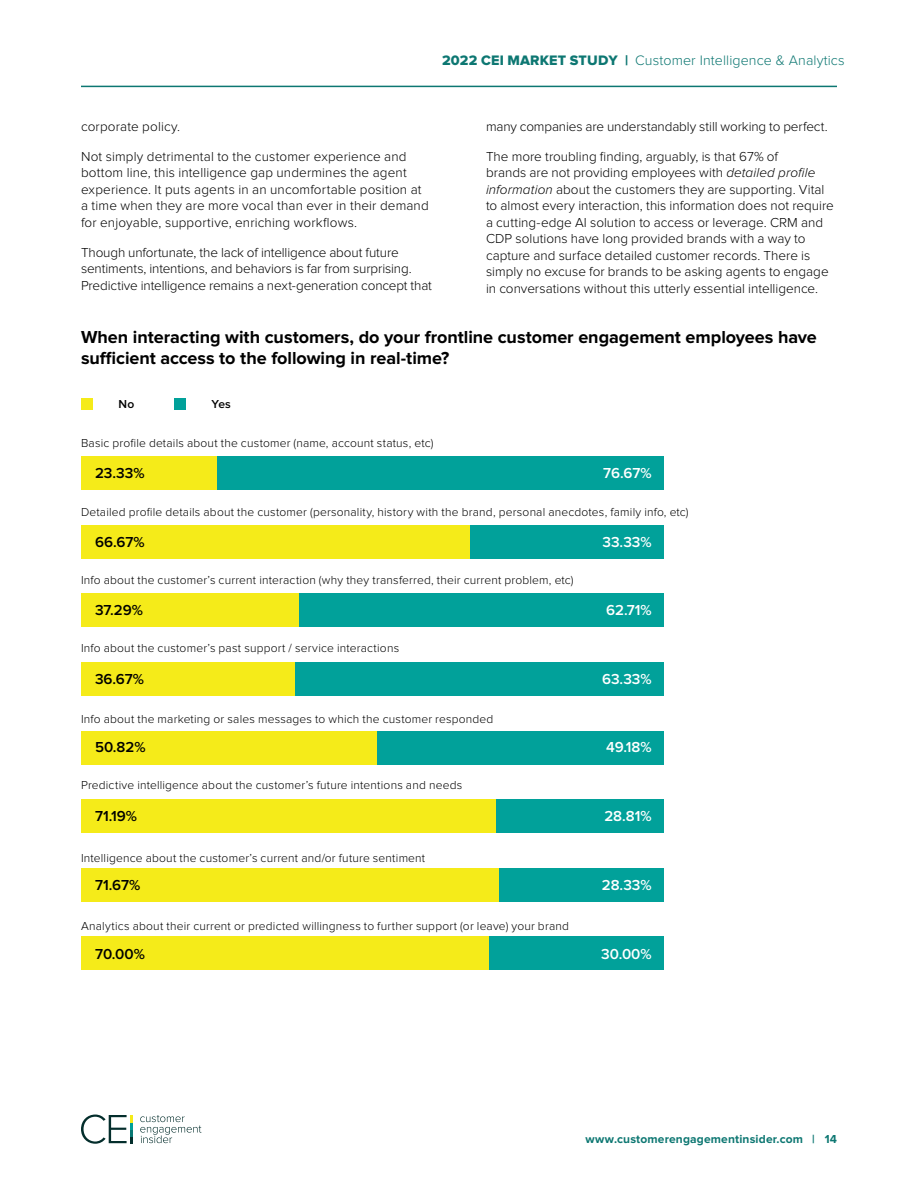
<style>
.page{position:relative;width:918px;height:1188px;background:#fff}
.page>*{position:absolute;margin:0;border:0;box-sizing:border-box;transform-origin:0 0}
.t1{font:700 18px/21.6px "Proxima Nova";letter-spacing:-.005em;color:#000}
.t2{font:600 15px "Proxima Nova";color:#000}
.t3{font:600 15px "Proxima Nova";color:#fff}
.t4{font:300 14.25px "Proxima Nova";letter-spacing:.01em;color:#0d7772}
.t5{font:300 13.5px/16.5px "Proxima Nova";color:#000}
.t6{font:300 12px "Proxima Nova";letter-spacing:.015em;color:#000}
.t7{font:700 12px "Proxima Nova";letter-spacing:.015em;color:#0d7772}
.t8{font:600 12px "Proxima Nova";color:#000}
.s1{font-family:"Proxima Nova Extrabld";font-weight:400}
.s2{font-style:italic}
</style>
<div class="page">
<hr style="left:81px;top:86px;width:756px;height:1px;background:#0d7772">
<svg style="left:140px;top:1115px;width:61px;height:28px"></svg>
<svg style="left:81px;top:1115px;width:52px;height:29px"></svg>
<div style="left:217px;top:456px;width:447px;height:34px;background:#01a19a"></div>
<div style="left:470px;top:525px;width:194px;height:34px;background:#01a19a"></div>
<div style="left:299px;top:594px;width:365px;height:33px;background:#01a19a"></div>
<div style="left:295px;top:662px;width:369px;height:34px;background:#01a19a"></div>
<div style="left:377px;top:731px;width:287px;height:33px;background:#01a19a"></div>
<div style="left:496px;top:799px;width:168px;height:34px;background:#01a19a"></div>
<div style="left:499px;top:868px;width:165px;height:34px;background:#01a19a"></div>
<div style="left:489px;top:937px;width:175px;height:33px;background:#01a19a"></div>
<div style="left:81px;top:456px;width:136px;height:34px;background:#f5eb19"></div>
<div style="left:81px;top:525px;width:389px;height:34px;background:#f5eb19"></div>
<div style="left:81px;top:594px;width:218px;height:33px;background:#f5eb19"></div>
<div style="left:81px;top:662px;width:214px;height:34px;background:#f5eb19"></div>
<div style="left:81px;top:731px;width:296px;height:33px;background:#f5eb19"></div>
<div style="left:81px;top:799px;width:415px;height:34px;background:#f5eb19"></div>
<div style="left:81px;top:868px;width:418px;height:34px;background:#f5eb19"></div>
<div style="left:81px;top:937px;width:408px;height:33px;background:#f5eb19"></div>
<div style="left:81px;top:398px;width:12px;height:11px;background:#f5eb19"></div>
<div style="left:174px;top:398px;width:12px;height:11px;background:#01a19a"></div>
<p class="t4" style="left:442px;top:50px;width:404px"><span class="s1">2022 CEI MARKET STUDY |</span> Customer Intelligence &amp; Analytics</p>
<p class="t5" style="left:81px;top:118px;width:101px">corporate policy.</p>
<p class="t5" style="left:81px;top:148px;width:349px">Not simply detrimental to the customer experience and bottom line, this intelligence gap undermines the agent experience. It puts agents in an uncomfortable position at a time when they are more vocal than ever in their demand for enjoyable, supportive, enriching workflows.</p>
<p class="t5" style="left:81px;top:244px;width:353px">Though unfortunate, the lack of intelligence about future sentiments, intentions, and behaviors is far from surprising.<br>Predictive intelligence remains a next-generation concept that</p>
<p class="t5" style="left:486px;top:118px;width:343px">many companies are understandably still working to perfect.</p>
<p class="t5" style="left:486px;top:148px;width:349px">The more troubling finding, arguably, is that 67% of<br>brands are not providing employees with <span class="s2">detailed profile information</span> about the customers they are supporting. Vital to almost every interaction, this information does not require a cutting-edge AI solution to access or leverage. CRM and CDP solutions have long provided brands with a way to capture and surface detailed customer records. There is simply no excuse for brands to be asking agents to engage in conversations without this utterly essential intelligence.</p>
<h1 class="t1" style="left:81px;top:327px;width:737px">When interacting with customers, do your frontline customer engagement employees have sufficient access to the following in real-time?</h1>
<p class="t8" style="left:119px;top:398px;width:17px">No</p>
<p class="t8" style="left:211px;top:398px;width:21px">Yes</p>
<p class="t6" style="left:81px;top:438px;width:354px">Basic profile details about the customer (name, account status, etc)</p>
<p class="t2" style="left:95px;top:466px;width:51px">23.33%</p>
<p class="t3" style="left:603px;top:466px;width:50px">76.67%</p>
<p class="t6" style="left:81px;top:506px;width:609px">Detailed profile details about the customer (personality, history with the brand, personal anecdotes, family info, etc)</p>
<p class="t2" style="left:95px;top:535px;width:51px">66.67%</p>
<p class="t6" style="left:81px;top:574px;width:494px">Info about the customer’s current interaction (why they transferred, their current problem, etc)</p>
<p class="t2" style="left:95px;top:603px;width:49px">37.29%</p>
<p class="t6" style="left:81px;top:643px;width:320px">Info about the customer’s past support / service interactions</p>
<p class="t2" style="left:95px;top:672px;width:51px">36.67%</p>
<p class="t6" style="left:81px;top:713px;width:414px">Info about the marketing or sales messages to which the customer responded</p>
<p class="t2" style="left:95px;top:740px;width:52px">50.82%</p>
<p class="t6" style="left:81px;top:779px;width:383px">Predictive intelligence about the customer’s future intentions and needs</p>
<p class="t2" style="left:95px;top:810px;width:43px">71.19%</p>
<p class="t6" style="left:81px;top:852px;width:346px">Intelligence about the customer’s current and/or future sentiment</p>
<p class="t2" style="left:95px;top:878px;width:47px">71.67%</p>
<p class="t6" style="left:81px;top:921px;width:490px">Analytics about their current or predicted willingness to further support (or leave) your brand</p>
<p class="t2" style="left:95px;top:948px;width:51px">70.00%</p>
<p class="t3" style="left:602px;top:535px;width:51px">33.33%</p>
<p class="t3" style="left:606px;top:603px;width:47px">62.71%</p>
<p class="t3" style="left:602px;top:672px;width:51px">63.33%</p>
<p class="t3" style="left:606px;top:740px;width:47px">49.18%</p>
<p class="t3" style="left:604px;top:810px;width:49px">28.81%</p>
<p class="t3" style="left:602px;top:878px;width:51px">28.33%</p>
<p class="t3" style="left:601px;top:948px;width:52px">30.00%</p>
<p class="t7" style="left:585px;top:1134px;width:253px">www.customerengagementinsider.com | 14</p>
</div>
